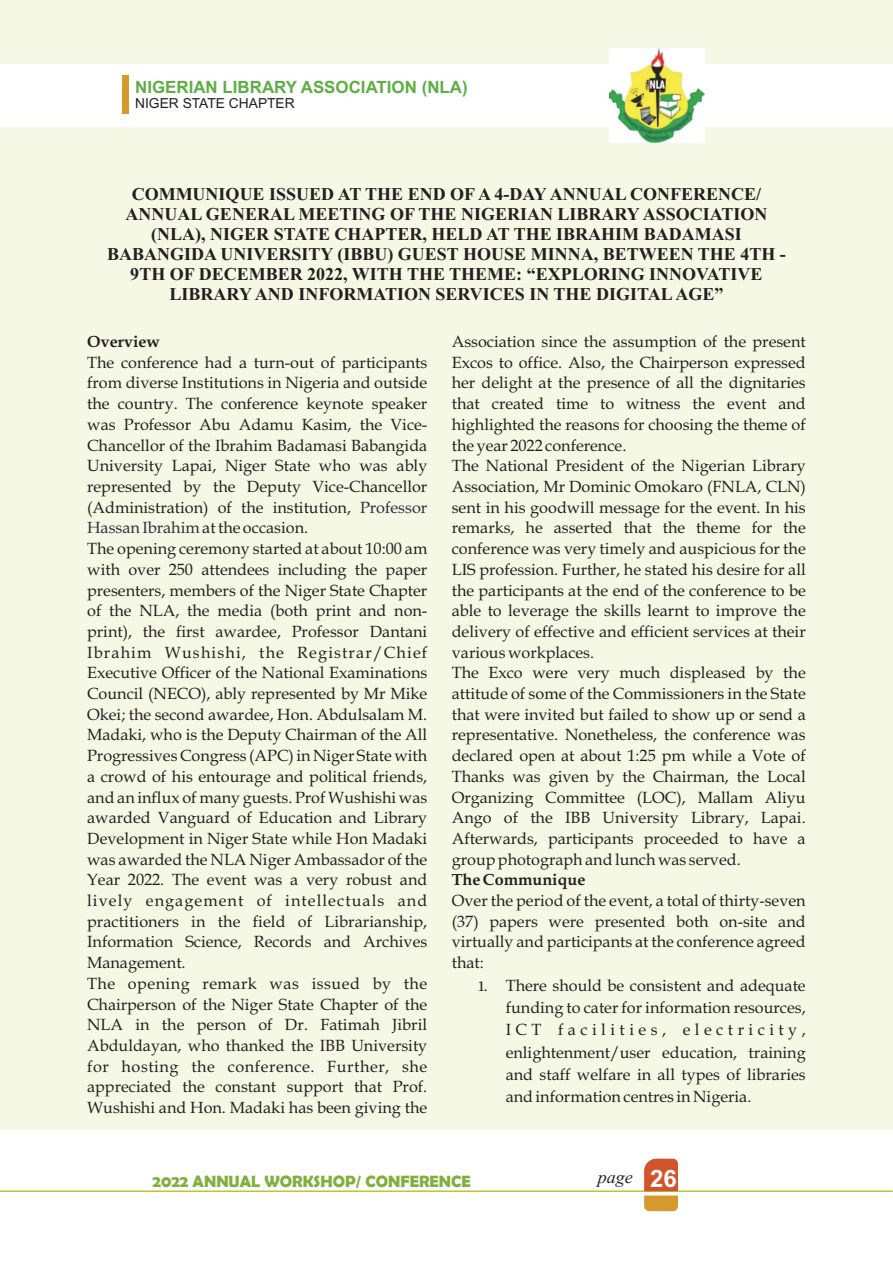
<style>
.page{position:relative;width:893px;height:1263px;background:#f4f8e4}
.page>*{position:absolute;margin:0;border:0;box-sizing:border-box;transform-origin:0 0}
.t1{font:700 18px/20px "Times New Roman";color:#231f20;text-align:center}
.t2{font:italic 18px "Times New Roman";color:#231f20}
.t3{font:700 16.95px "Arial";color:#5dae45}
.t4{font:700 16.5px "Berlin Sans FB Demi";color:#80af40}
.t5{font:16.2px/20.7px "Book Antiqua";color:#231f20}
.t6{font:700 16.2px "Book Antiqua";color:#231f20}
.t7{font:16.2px "Book Antiqua";color:#27313b}
.t8{font:13.8px "Arial";color:#231f20}
.s1{color:#27313b}
.s2{font-family:"Brela"}
.s3{font-family:"Arial";font-weight:700;font-style:normal;font-size:24px;color:#fff}
</style>
<div class="page">
<div style="left:0;top:1130px;width:893px;height:133px;background:#fff"></div>
<div style="left:0;top:64px;width:893px;height:63px;background:#fff"></div>
<div style="left:122px;top:75px;width:7px;height:39px;background:#d6992d"></div>
<hr style="left:0;top:1190px;width:893px;height:2px;background:#bcc634">
<svg style="left:644px;top:1159px;width:34px;height:52px;background:#d7793f"></svg>
<img style="left:610px;top:49px;width:94px;height:94px">
<p class="t3" style="left:135px;top:80px;width:334px">NIGERIAN LIBRARY ASSOCIATION (NLA)</p>
<p class="t8" style="left:135px;top:98px;width:161px">NIGER STATE CHAPTER</p>
<p class="t1" style="left:107px;top:186px;width:680px">COMMUNIQUE ISSUED AT THE END OF A 4-DAY ANNUAL CONFERENCE/ ANNUAL GENERAL MEETING OF THE NIGERIAN LIBRARY ASSOCIATION (NLA), NIGER STATE CHAPTER, HELD AT THE IBRAHIM BADAMASI BABANGIDA UNIVERSITY (IBBU) GUEST HOUSE MINNA, BETWEEN THE 4TH - 9TH OF DECEMBER 2022, WITH THE THEME: “EXPLORING INNOVATIVE LIBRARY AND INFORMATION SERVICES IN THE DIGITALAGE”</p>
<p class="t6" style="left:87px;top:335px;width:74px">Overview</p>
<p class="t5" style="left:87px;top:354px;width:342px">The conference had a turn-out of participants from diverse Institutions in Nigeria and outside the country. The conference keynote speaker was Professor Abu Adamu Kasim, the Vice-Chancellor of the Ibrahim Badamasi Babangida University Lapai, Niger State who was ably represented by the Deputy Vice-Chancellor (Administration) of the institution,<br><span class="s1">Hassan Ibrahim</span>at the occasion.<br>The opening ceremony started at about 10:00 am with over 250 attendees including the paper presenters, members of the Niger State Chapter of the NLA, the media (both print and non&shy;print), the first awardee, Professor Dantani Ibrahim Wushishi, the Registrar/Chief Executive Officer of the National Examinations Council (NECO), ably represented by Mr Mike Okei; the second awardee, Hon. Abdulsalam M.<br>Madaki, who is the Deputy Chairman of the All Progressives Congress (APC) in Niger State with a crowd of his entourage and political friends, and an influx of many guests. Prof Wushishi was awarded Vanguard of Education and Library Development in Niger State while Hon Madaki was awarded the NLA Niger Ambassador of the Year 2022. The event was a very robust and lively engagement of intellectuals and practitioners in the field of Librarianship, Information Science, Records and Archives Management.<br>The opening remark was issued by the Chairperson of the Niger State Chapter of the NLA in the person of Dr. Fatimah Jibril Abduldayan, who thanked the IBB University for hosting the conference. Further, she appreciated the constant support that Prof.<br>Wushishi and Hon. Madaki has been giving the</p>
<p class="t5" style="left:452px;top:333px;width:356px">Association since the assumption of the present Excos to office. Also, the Chairperson expressed her delight at the presence of all the dignitaries that created time to witness the event and highlighted the reasons for choosing the theme of the year 2022 conference.<br>The National President of the Nigerian Library Association, Mr Dominic Omokaro (FNLA, CLN) sent in his goodwill message for the event. In his remarks, he asserted that the theme for the conference was very timely and auspicious for the LIS profession. Further, he stated his desire for all the participants at the end of the conference to be able to leverage the skills learnt to improve the delivery of effective and efficient services at their various workplaces.<br>The Exco were very much displeased by the attitude of some of the Commissioners in the State that were invited but failed to show up or send a representative. Nonetheless, the conference was declared open at about 1:25 pm while a Vote of Thanks was given by the Chairman, the Local Organizing Committee (LOC), Mallam Aliyu Ango of the IBB University Library, Lapai.<br>Afterwards, participants proceeded to have a group photograph and lunch was served.</p>
<p class="t6" style="left:452px;top:873px;width:135px">The Communique</p>
<p class="t5" style="left:452px;top:892px;width:355px;text-align:justify">Over the period of the event, a total of thirty-seven (37) papers were presented both on-site and virtually and participants at the conference agreed that:</p>
<p class="t5" style="left:506px;top:976px;width:301px;line-height:22.4px;text-align:justify;text-indent:-27px"><span class="s2">1.</span> There should be consistent and adequate funding to cater for information resources, ICT facilities, electricity, enlightenment/user education, training and staff welfare in all types of libraries and information centres in Nigeria.</p>
<p class="t7" style="left:360px;top:501px;width:69px">Professor</p>
<p class="t4" style="left:152px;top:1171px;width:320px">2022 ANNUAL WORKSHOP/ CONFERENCE</p>
<p class="t2" style="left:598px;top:1171px;width:81px">page <span class="s3">26</span></p>
</div>
